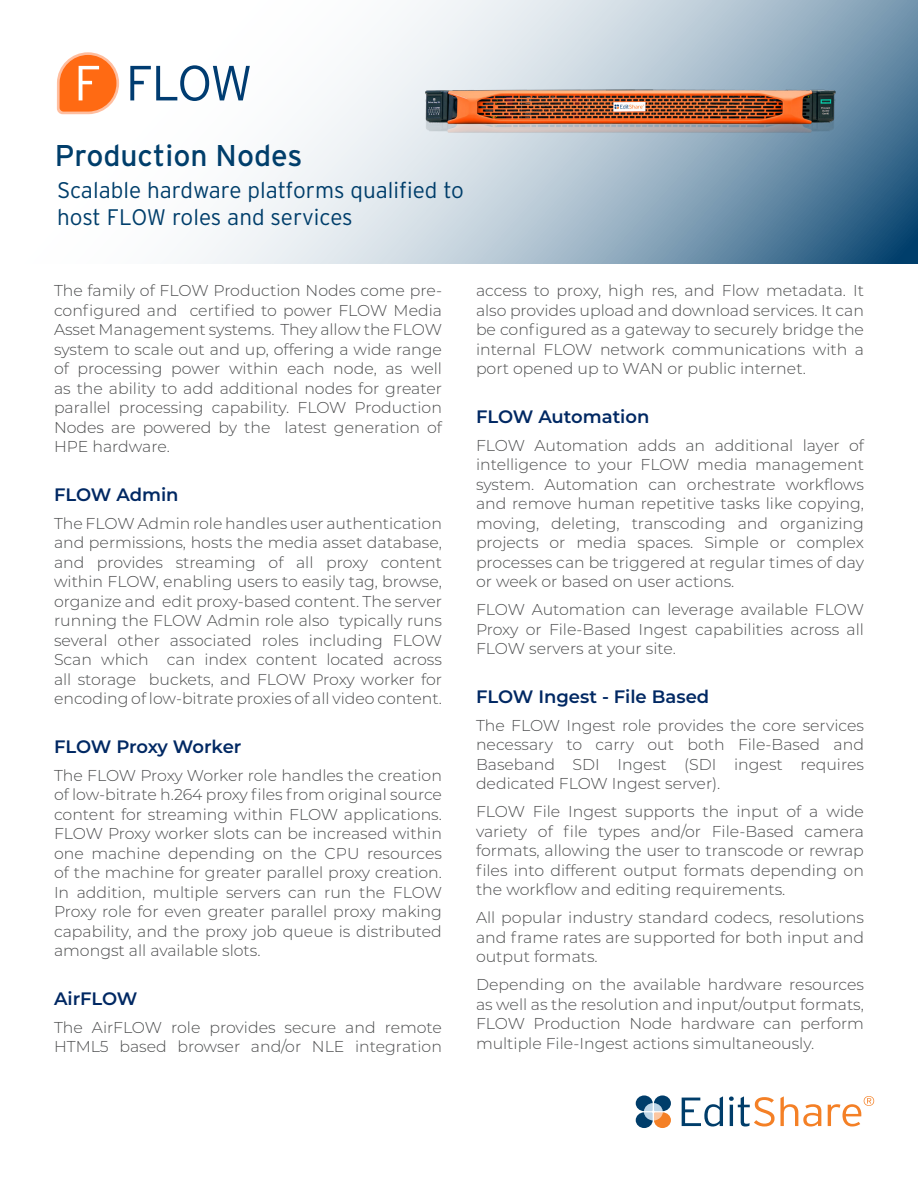
<style>
.page{position:relative;width:918px;height:1188px;background:#fff}
.page>*{position:absolute;margin:0;border:0;box-sizing:border-box;transform-origin:0 0}
.t1{font:30px "Interstate";color:#003e6b}
.t2{font:300 22.5px/27px "Interstate";color:#003e6b}
.Body_Text{font:600 18px "Montserrat";color:#002863}
.Body_Text-2{font:300 15.75px/19.5px "Montserrat";color:#4b4c4d;text-align:justify}
</style>
<div class="page">
<svg style="left:644px;top:1106px;width:19px;height:11px"></svg>
<svg style="left:682px;top:1096px;width:41px;height:31px"></svg>
<svg style="left:654px;top:1095px;width:17px;height:16px"></svg>
<svg style="left:636px;top:1095px;width:17px;height:16px"></svg>
<svg style="left:636px;top:1112px;width:17px;height:16px"></svg>
<svg style="left:729px;top:1096px;width:92px;height:31px"></svg>
<svg style="left:828px;top:1096px;width:46px;height:31px"></svg>
<svg style="left:654px;top:1112px;width:17px;height:16px"></svg>
<svg style="left:56px;top:0;width:862px;height:264px"></svg>
<svg style="left:57px;top:52px;width:62px;height:62px"></svg>
<svg style="left:130px;top:65px;width:120px;height:36px"></svg>
<img style="left:419px;top:130px;width:421px;height:9px">
<img style="left:419px;top:84px;width:421px;height:46px">
<p class="t1" style="left:55px;top:138px;width:249px">Production Nodes</p>
<p class="t2" style="left:57px;top:176px;width:408px">Scalable hardware platforms qualified to host FLOW roles and services</p>
<p class="Body_Text-2" style="left:54px;top:280px;width:390px">The family of FLOW Production Nodes come pre&shy;configured and certified to power FLOW Media Asset Management systems. They allow the FLOW system to scale out and up, offering a wide range of processing power within each node, as well as the ability to add additional nodes for greater parallel processing capability. FLOW Production Nodes are powered by the latest generation of HPE hardware.</p>
<p class="Body_Text" style="left:54px;top:481px;width:126px">FLOW Admin</p>
<p class="Body_Text-2" style="left:54px;top:513px;width:390px">The FLOW Admin role handles user authentication and permissions, hosts the media asset database, and provides streaming of all proxy content within FLOW, enabling users to easily tag, browse, organize and edit proxy-based content. The server running the FLOW Admin role also typically runs several other associated roles including FLOW Scan which can index content located across all storage buckets, and FLOW Proxy worker for encoding of low-bitrate proxies of all video content.</p>
<p class="Body_Text" style="left:54px;top:733px;width:189px">FLOW Proxy Worker</p>
<p class="Body_Text-2" style="left:54px;top:765px;width:390px">The FLOW Proxy Worker role handles the creation of low-bitrate h.264 proxy files from original source content for streaming within FLOW applications.<br>FLOW Proxy worker slots can be increased within one machine depending on the CPU resources of the machine for greater parallel proxy creation.<br>In addition, multiple servers can run the FLOW Proxy role for even greater parallel proxy making capability, and the proxy job queue is distributed amongst all available slots.</p>
<p class="Body_Text" style="left:54px;top:985px;width:85px">AirFLOW</p>
<p class="Body_Text-2" style="left:54px;top:1017px;width:389px">The AirFLOW role provides secure and remote<br>HTML5 based browser and/or NLE integration</p>
<p class="Body_Text-2" style="left:476px;top:280px;width:390px">access to proxy, high res, and Flow metadata. It also provides upload and download services. It can be configured as a gateway to securely bridge the internal FLOW network communications with a port opened up to WAN or public internet.</p>
<p class="Body_Text" style="left:476px;top:403px;width:175px">FLOW Automation</p>
<p class="Body_Text-2" style="left:476px;top:435px;width:390px">FLOW Automation adds an additional layer of intelligence to your FLOW media management system. Automation can orchestrate workflows and remove human repetitive tasks like copying, moving, deleting, transcoding and organizing projects or media spaces. Simple or complex processes can be triggered at regular times of day or week or based on user actions.</p>
<p class="Body_Text-2" style="left:476px;top:599px;width:390px">FLOW Automation can leverage available FLOW Proxy or File-Based Ingest capabilities across all FLOW servers at your site.</p>
<p class="Body_Text" style="left:476px;top:683px;width:235px">FLOW Ingest - File Based</p>
<p class="Body_Text-2" style="left:476px;top:715px;width:389px">The FLOW Ingest role provides the core services necessary to carry out both File-Based and Baseband SDI Ingest (SDI ingest requires dedicated FLOW Ingest server).</p>
<p class="Body_Text-2" style="left:476px;top:801px;width:390px">FLOW File Ingest supports the input of a wide variety of file types and/or File-Based camera formats, allowing the user to transcode or rewrap files into different output formats depending on the workflow and editing requirements.</p>
<p class="Body_Text-2" style="left:476px;top:907px;width:390px">All popular industry standard codecs, resolutions and frame rates are supported for both input and output formats.</p>
<p class="Body_Text-2" style="left:476px;top:974px;width:390px">Depending on the available hardware resources as well as the resolution and input/output formats, FLOW Production Node hardware can perform multiple File-Ingest actions simultaneously.</p>
</div>
